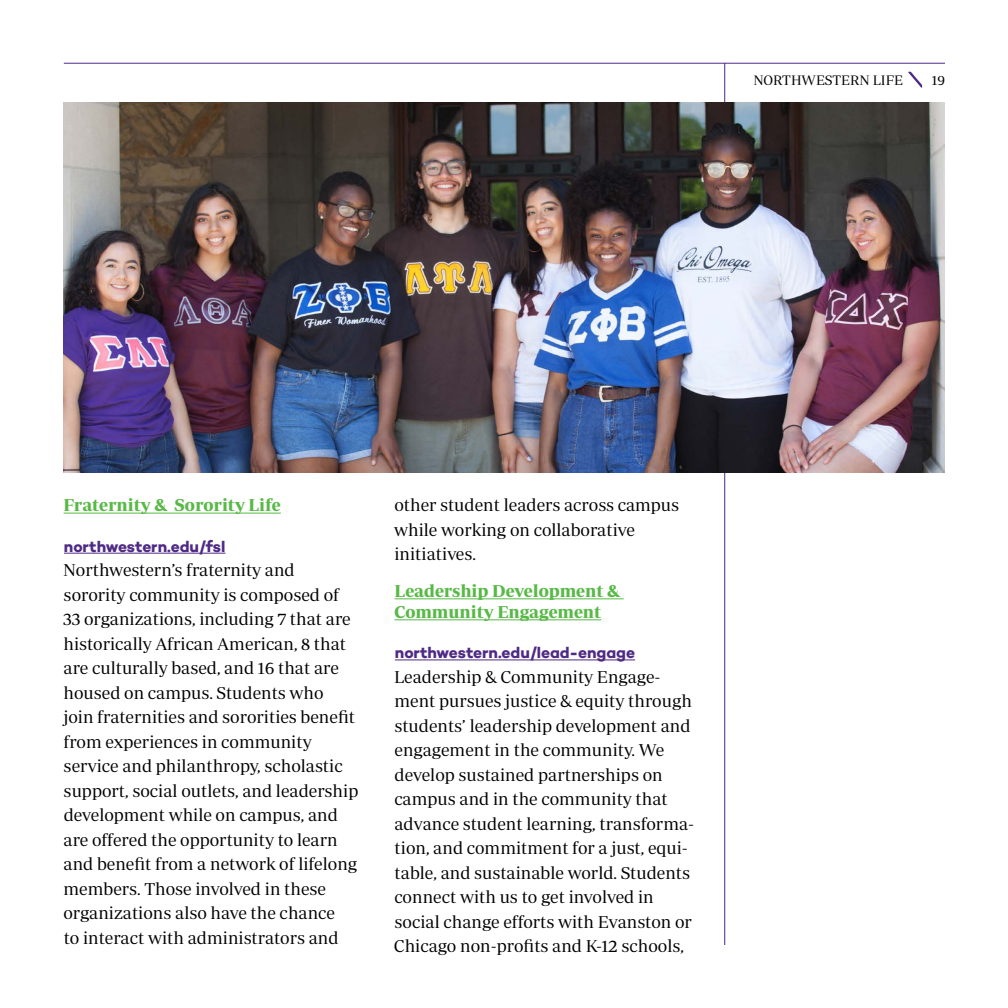
<style>
.page{position:relative;width:1008px;height:1008px;background:#fff}
.page>*{position:absolute;margin:0;border:0;box-sizing:border-box;transform-origin:0 0}
.t1{font:17.5px/24.5px "Periodico Display Lg";color:#000}
.t2{font:700 17.5px/21px "Periodico Display";color:#58b947}
.t3{font:700 15.75px "Campton";letter-spacing:-.005em;color:#4f2a84}
.t4{font:14px "Periodico Display Lg";color:#000}
</style>
<div class="page">
<hr style="left:64px;top:63px;width:881px;height:1px;background:#4f2a84">
<hr style="left:724px;top:63px;width:1px;height:882px;background:#4f2a84">
<svg style="left:908px;top:72px;width:14px;height:16px"></svg>
<hr style="left:64px;top:513px;width:217px;height:1px;background:#58b947">
<hr style="left:64px;top:553px;width:161px;height:1px;background:#4f2a84">
<hr style="left:395px;top:598px;width:229px;height:1px;background:#58b947">
<hr style="left:394px;top:619px;width:207px;height:1px;background:#58b947">
<hr style="left:395px;top:660px;width:240px;height:1px;background:#4f2a84">
<img style="left:63px;top:103px;width:882px;height:369px">
<p class="t4" style="left:753px;top:72px;width:151px">NORTHWESTERN LIFE</p>
<p class="t4" style="left:932px;top:72px;width:15px">19</p>
<p class="t2" style="left:64px;top:494px;width:219px">Fraternity &amp; Sorority Life</p>
<p class="t3" style="left:64px;top:536px;width:163px">northwestern.edu/fsl</p>
<p class="t1" style="left:63px;top:558px;width:297px">Northwestern’s fraternity and sorority community is composed of 33 organizations, including 7 that are historically African American, 8 that are culturally based, and 16 that are housed on campus. Students who<br>join fraternities and sororities benefit from experiences in community service and philanthropy, scholastic support, social outlets, and leadership development while on campus, and are offered the opportunity to learn and benefit from a network of lifelong members. Those involved in these organizations also have the chance<br>to interact with administrators and</p>
<p class="t1" style="left:394px;top:493px;width:287px">other student leaders across campus while working on collaborative initiatives.</p>
<p class="t2" style="left:394px;top:580px;width:227px">Leadership Development &amp;<br>Community Engagement</p>
<p class="t3" style="left:395px;top:643px;width:242px">northwestern.edu/lead-engage</p>
<p class="t1" style="left:394px;top:664px;width:302px">Leadership &amp; Community Engage&shy;ment pursues justice &amp; equity through students’ leadership development and engagement in the community. We develop sustained partnerships on campus and in the community that advance student learning, transforma&shy;tion, and commitment for a just, equi&shy;table, and sustainable world. Students connect with us to get involved in social change efforts with Evanston or Chicago non-profits and K-12 schools,</p>
</div>
